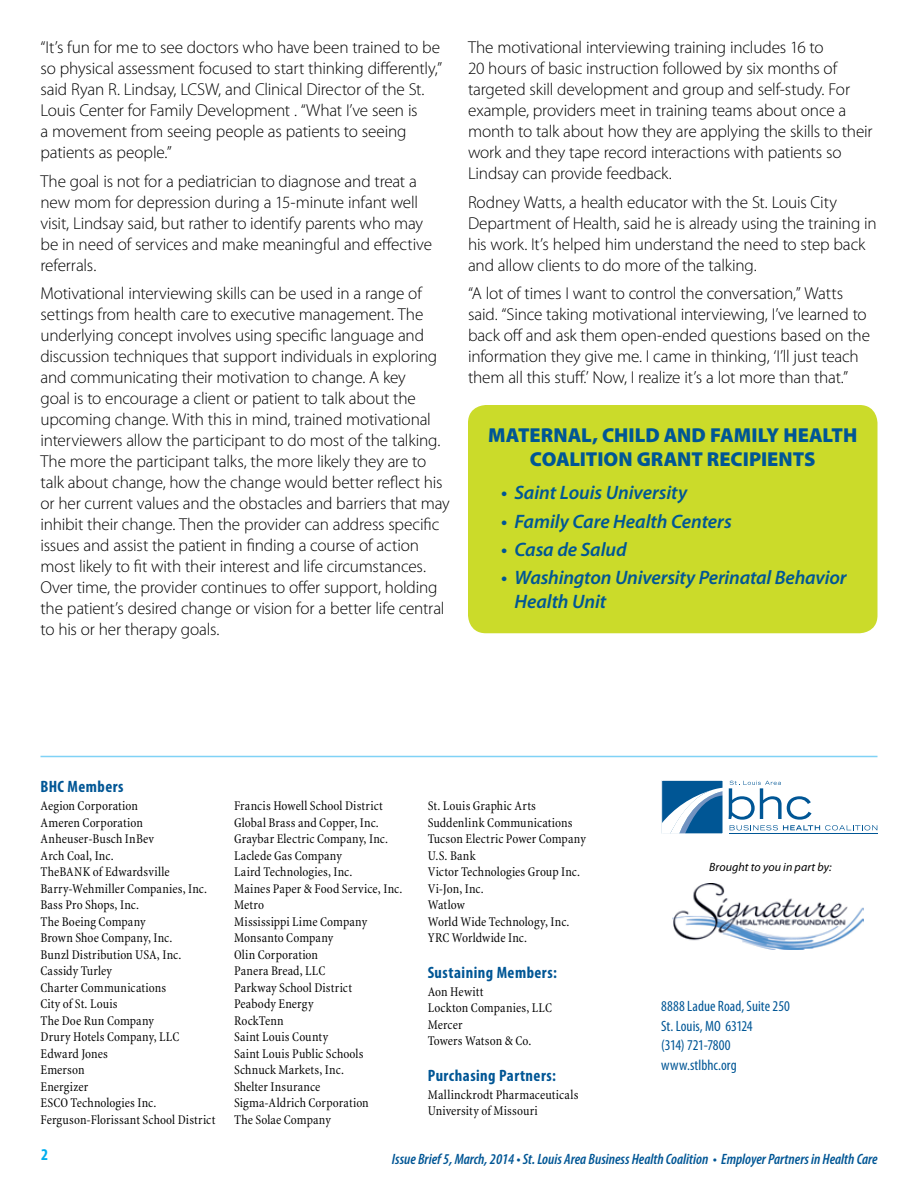
<style>
.page{position:relative;width:918px;height:1188px;background:#fff}
.page>*{position:absolute;margin:0;border:0;box-sizing:border-box;transform-origin:0 0}
.t1{font:900 20.25px/24px "Myriad Pro";letter-spacing:-.005em;color:#005695;text-align:center}
.t2{font:italic 600 19.5px/24px "Myriad Pro";letter-spacing:-.005em;color:#005695}
.t3{font:300 17.25px/21px "Myriad Pro";letter-spacing:-.01em;color:#000}
.t4{font:700 condensed 16.5px "Myriad Pro";letter-spacing:.03em;color:#005695}
.t5{font:700 condensed 16.5px "Myriad Pro";color:#00aeef}
.t6{font:italic 600 condensed 15px "Myriad Pro";color:#005695}
.t7{font:condensed 15px/19.5px "Myriad Pro";color:#005695}
.t8{font:condensed 13.5px/16.5px "Minion";letter-spacing:.01em;color:#000}
.t9{font:italic 12px "Myriad Pro";letter-spacing:.005em;color:#000}
</style>
<div class="page">
<div style="left:468px;top:405px;width:410px;height:228px;background:#cbdb2a;border-radius:18px"></div>
<hr style="left:729px;top:833px;width:149px;height:1px;background:#005695">
<svg style="left:729px;top:781px;width:148px;height:49px"></svg>
<div style="left:662px;top:780px;width:61px;height:54px;background:#005695"></div>
<svg style="left:663px;top:788px;width:58px;height:44px"></svg>
<div style="left:661px;top:780px;width:62px;height:54px;border:1px solid #fff"></div>
<hr style="left:40px;top:756px;width:838px;height:1px;background:#80d2f6">
<img style="left:672px;top:884px;width:192px;height:66px">
<p class="t3" style="left:40px;top:37px;width:403px">“It’s fun for me to see doctors who have been trained to be so physical assessment focused to start thinking differently,” said Ryan R. Lindsay, LCSW, and Clinical Director of the St.<br>Louis Center for Family Development . “What I’ve seen is<br>a movement from seeing people as patients to seeing patients as people.”</p>
<p class="t3" style="left:40px;top:170px;width:393px">The goal is not for a pediatrician to diagnose and treat a new mom for depression during a 15-minute infant well visit, Lindsay said, but rather to identify parents who may be in need of services and make meaningful and effective referrals.</p>
<p class="t3" style="left:40px;top:283px;width:411px">Motivational interviewing skills can be used in a range of settings from health care to executive management. The underlying concept involves using specific language and discussion techniques that support individuals in exploring and communicating their motivation to change. A key<br>goal is to encourage a client or patient to talk about the upcoming change. With this in mind, trained motivational interviewers allow the participant to do most of the talking.<br>The more the participant talks, the more likely they are to talk about change, how the change would better reflect his or her current values and the obstacles and barriers that may inhibit their change. Then the provider can address specific issues and assist the patient in finding a course of action most likely to fit with their interest and life circumstances.<br>Over time, the provider continues to offer support, holding the patient’s desired change or vision for a better life central to his or her therapy goals.</p>
<p class="t3" style="left:468px;top:37px;width:406px">The motivational interviewing training includes 16 to<br>20 hours of basic instruction followed by six months of targeted skill development and group and self-study. For example, providers meet in training teams about once a month to talk about how they are applying the skills to their work and they tape record interactions with patients so Lindsay can provide feedback.</p>
<p class="t3" style="left:468px;top:191px;width:410px">Rodney Watts, a health educator with the St. Louis City Department of Health, said he is already using the training in his work. It’s helped him understand the need to step back and allow clients to do more of the talking.</p>
<p class="t3" style="left:468px;top:283px;width:404px">“A lot of times I want to control the conversation,” Watts said. “Since taking motivational interviewing, I’ve learned to back off and ask them open-ended questions based on the information they give me. I came in thinking, ‘I’ll just teach them all this stuff.’ Now, I realize it’s a lot more than that.”</p>
<p class="t1" style="left:488px;top:423px;width:371px">MATERNAL, CHILD AND FAMILY HEALTH<br>COALITION GRANT RECIPIENTS</p>
<p class="t2" style="left:501px;top:480px;width:188px">• Saint Louis University</p>
<p class="t2" style="left:501px;top:509px;width:232px">• Family Care Health Centers</p>
<p class="t2" style="left:501px;top:537px;width:127px">• Casa de Salud</p>
<p class="t2" style="left:514px;top:565px;width:334px;text-indent:-13px">• Washington University Perinatal Behavior<br>Health Unit</p>
<p class="t4" style="left:40px;top:777px;width:85px">BHC Members</p>
<p class="t8" style="left:40px;top:798px;width:176px">Aegion Corporation<br>Ameren Corporation<br>Anheuser-Busch InBev<br>Arch Coal, Inc.<br>TheBANK of Edwardsville<br>Barry-Wehmiller Companies, Inc.<br>Bass Pro Shops, Inc.<br>The Boeing Company<br>Brown Shoe Company, Inc.<br>Bunzl Distribution USA, Inc.<br>Cassidy Turley<br>Charter Communications<br>City of St. Louis<br>The Doe Run Company<br>Drury Hotels Company, LLC<br>Edward Jones<br>Emerson<br>Energizer<br>ESCO Technologies Inc.<br>Ferguson-Florissant School District</p>
<p class="t8" style="left:234px;top:798px;width:170px">Francis Howell School District<br>Global Brass and Copper, Inc.<br>Graybar Electric Company, Inc.<br>Laclede Gas Company<br>Laird Technologies, Inc.<br>Maines Paper &amp; Food Service, Inc.<br>Metro<br>Mississippi Lime Company<br>Monsanto Company<br>Olin Corporation<br>Panera Bread, LLC<br>Parkway School District<br>Peabody Energy<br>RockTenn<br>Saint Louis County<br>Saint Louis Public Schools<br>Schnuck Markets, Inc.<br>Shelter Insurance<br>Sigma-Aldrich Corporation<br>The Solae Company</p>
<p class="t8" style="left:428px;top:798px;width:160px">St. Louis Graphic Arts<br>Suddenlink Communications<br>Tucson Electric Power Company<br>U.S. Bank<br>Victor Technologies Group Inc.<br>Vi-Jon, Inc.<br>Watlow<br>World Wide Technology, Inc.<br>YRC Worldwide Inc.</p>
<p class="t4" style="left:428px;top:962px;width:131px">Sustaining Members:</p>
<p class="t8" style="left:428px;top:984px;width:126px">Aon Hewitt<br>Lockton Companies, LLC<br>Mercer<br>Towers Watson &amp; Co.</p>
<p class="t4" style="left:428px;top:1065px;width:130px">Purchasing Partners:</p>
<p class="t8" style="left:428px;top:1087px;width:152px">Mallinckrodt Pharmaceuticals<br>University of Missouri</p>
<p class="t9" style="left:709px;top:859px;width:124px">Brought to you in part by:</p>
<p class="t7" style="left:661px;top:996px;width:130px">8888 Ladue Road, Suite 250<br>St. Louis, MO 63124<br>(314) 721-7800 www.stlbhc.org</p>
<p class="t5" style="left:41px;top:1145px;width:9px">2</p>
<p class="t6" style="left:392px;top:1150px;width:487px">Issue Brief 5, March, 2014 • St. Louis Area Business Health Coalition • Employer Partners in Health Care</p>
</div>
